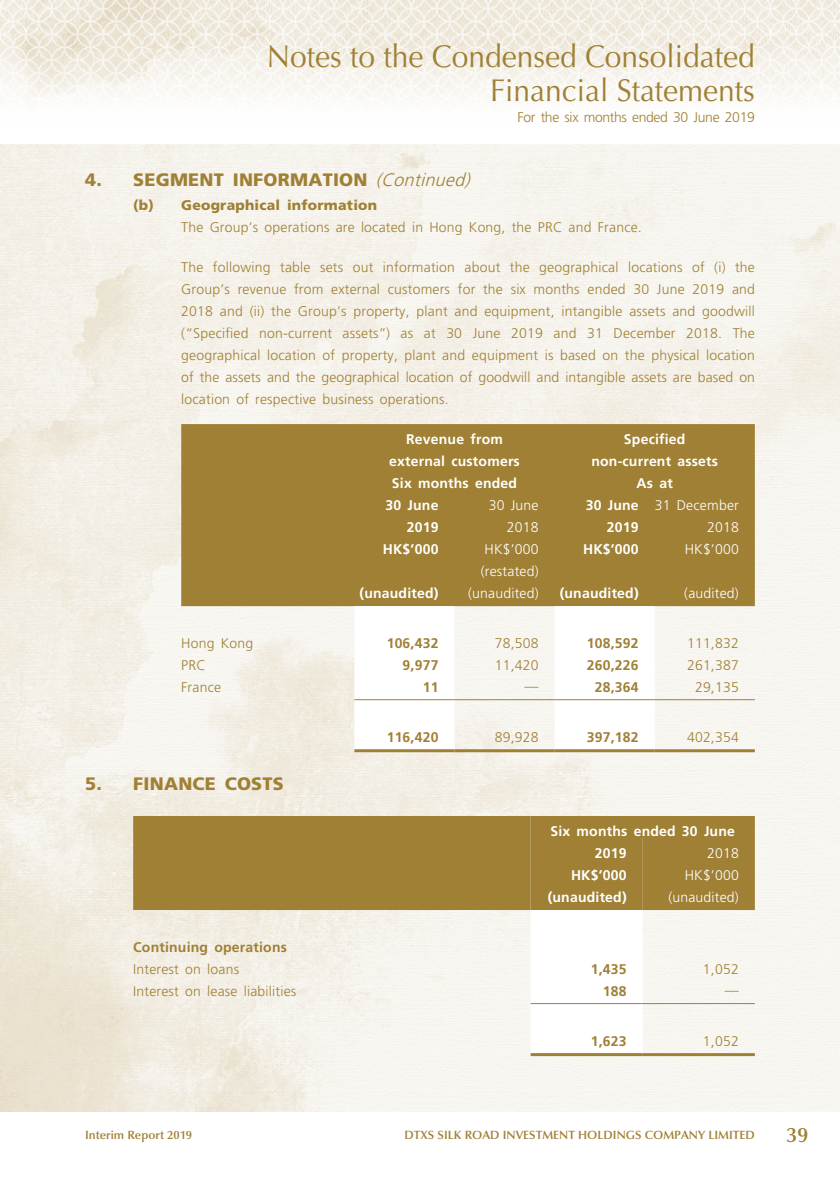
<style>
.page{position:relative;width:840px;height:1191px;background:#fff}
.page>*{position:absolute;margin:0;border:0;box-sizing:border-box;transform-origin:0 0}
.t1{font:31.6px/34px "Optima LT Std";color:#a08034;text-align:right;scale:.95 1}
.t2{font:600 20.8px "Optima LT Std";color:#a08034}
._03_H1{font:900 18px "Frutiger LT Std";letter-spacing:.015em;color:#a08034}
._13_____P4{font:300 14px/22px "Frutiger LT Std";letter-spacing:.015em;color:#a08034;text-align:justify}
._01_Body_Text{font:700 14px/22px "Frutiger LT Std";letter-spacing:.015em;color:#fff;text-align:center}
._01_Body_Text-2{font:300 14px/22px "Frutiger LT Std";letter-spacing:.015em;color:#fff;text-align:right}
._01_Body_Text-3{font:700 14px "Frutiger LT Std";letter-spacing:.015em;color:#a08034}
._15_Table_Stub{font:300 14px "Frutiger LT Std";letter-spacing:.015em;color:#a08034}
._01_Body_Text-4{font:300 14px "Frutiger LT Std";letter-spacing:.015em;color:#a08034}
._13_____P4-2{font:300 14px "Frutiger LT Std";letter-spacing:-.025em;color:#a08034}
._04___H2{font:900 14px "Frutiger LT Std";letter-spacing:.015em;color:#a08034}
._15_Table_Stub-2{font:700 14px "Frutiger LT Std";letter-spacing:.015em;color:#a08034}
.t3{font:600 12px "Optima LT Std";color:#a08034}
.s1{font-weight:300;font-style:italic}
</style>
<div class="page">
<img style="left:0;top:0;width:839px;height:104px">
<img style="left:0;top:145px;width:839px;height:966px">
<div style="left:181px;top:424px;width:573px;height:182px;background:#a08034"></div>
<svg style="left:354px;top:606px;width:300px;height:143px"></svg>
<hr style="left:354px;top:699px;width:100px;height:1px;background:#a08034">
<hr style="left:454px;top:699px;width:100px;height:1px;background:#a08034">
<hr style="left:554px;top:699px;width:100px;height:1px;background:#a08034">
<hr style="left:654px;top:699px;width:100px;height:1px;background:#a08034">
<hr style="left:354px;top:749px;width:100px;height:3px;background:#a08034">
<hr style="left:454px;top:749px;width:100px;height:3px;background:#a08034">
<hr style="left:554px;top:749px;width:100px;height:3px;background:#a08034">
<hr style="left:654px;top:749px;width:100px;height:3px;background:#a08034">
<div style="left:133px;top:816px;width:397px;height:94px;background:#a08034"></div>
<svg style="left:530px;top:816px;width:224px;height:237px"></svg>
<hr style="left:530px;top:1003px;width:112px;height:1px;background:#a08034">
<hr style="left:642px;top:1003px;width:112px;height:1px;background:#a08034">
<hr style="left:530px;top:1053px;width:112px;height:3px;background:#a08034">
<hr style="left:642px;top:1053px;width:112px;height:3px;background:#a08034">
<h1 class="t1" style="left:267px;top:40px;width:515px">Notes to the Condensed Consolidated<br>Financial Statements</h1>
<p class="_13_____P4-2" style="left:517px;top:110px;width:239px">For the six months ended 30 June 2019</p>
<p class="_03_H1" style="left:85px;top:169px;width:391px">4. SEGMENT INFORMATION <span class="s1">(Continued)</span></p>
<p class="_04___H2" style="left:133px;top:197px;width:245px">(b) Geographical information</p>
<p class="_13_____P4" style="left:181px;top:217px;width:462px">The Group’s operations are located in Hong Kong, the PRC and France.</p>
<p class="_13_____P4" style="left:181px;top:257px;width:575px">The following table sets out information about the geographical locations of (i) the Group’s revenue from external customers for the six months ended 30 June 2019 and 2018 and (ii) the Group’s property, plant and equipment, intangible assets and goodwill (“Specified non-current assets”) as at 30 June 2019 and 31 December 2018. The geographical location of property, plant and equipment is based on the physical location of the assets and the geographical location of goodwill and intangible assets are based on location of respective business operations.</p>
<p class="_01_Body_Text" style="left:389px;top:428px;width:132px">Revenue from external customers</p>
<p class="_01_Body_Text" style="left:591px;top:428px;width:128px">Specified non-current assets</p>
<p class="_01_Body_Text" style="left:391px;top:472px;width:127px">Six months ended</p>
<p class="_01_Body_Text" style="left:636px;top:472px;width:38px">As at</p>
<p class="_01_Body_Text" style="left:385px;top:494px;width:54px;text-align:right">30 June<br>2019</p>
<p class="_01_Body_Text-2" style="left:488px;top:495px;width:51px">30 June<br>2018</p>
<p class="_01_Body_Text" style="left:585px;top:494px;width:54px;text-align:right">30 June<br>2019</p>
<p class="_01_Body_Text-2" style="left:654px;top:495px;width:86px">31 December<br>2018</p>
<p class="_01_Body_Text" style="left:382px;top:538px;width:57px">HK$’000</p>
<p class="_01_Body_Text-2" style="left:484px;top:539px;width:56px">HK$’000</p>
<p class="_01_Body_Text" style="left:582px;top:538px;width:57px">HK$’000</p>
<p class="_01_Body_Text-2" style="left:684px;top:539px;width:56px">HK$’000</p>
<p class="_01_Body_Text-2" style="left:480px;top:561px;width:59px">(restated)</p>
<p class="_01_Body_Text" style="left:359px;top:582px;width:80px">(unaudited)</p>
<p class="_01_Body_Text-2" style="left:468px;top:583px;width:72px">(unaudited)</p>
<p class="_01_Body_Text" style="left:559px;top:582px;width:80px">(unaudited)</p>
<p class="_01_Body_Text-2" style="left:684px;top:583px;width:56px">(audited)</p>
<p class="_15_Table_Stub" style="left:181px;top:635px;width:74px">Hong Kong</p>
<p class="_01_Body_Text-3" style="left:386px;top:635px;width:53px">106,432</p>
<p class="_01_Body_Text-4" style="left:494px;top:635px;width:45px">78,508</p>
<p class="_01_Body_Text-3" style="left:586px;top:635px;width:53px">108,592</p>
<p class="_01_Body_Text-4" style="left:686px;top:635px;width:53px">111,832</p>
<p class="_15_Table_Stub" style="left:181px;top:657px;width:26px">PRC</p>
<p class="_01_Body_Text-3" style="left:402px;top:657px;width:37px">9,977</p>
<p class="_01_Body_Text-4" style="left:494px;top:657px;width:45px">11,420</p>
<p class="_01_Body_Text-3" style="left:586px;top:657px;width:53px">260,226</p>
<p class="_01_Body_Text-4" style="left:686px;top:657px;width:53px">261,387</p>
<p class="_15_Table_Stub" style="left:181px;top:679px;width:41px">France</p>
<p class="_01_Body_Text-3" style="left:422px;top:679px;width:17px">11</p>
<p class="_01_Body_Text-4" style="left:524px;top:678px;width:15px">—</p>
<p class="_01_Body_Text-3" style="left:594px;top:679px;width:45px">28,364</p>
<p class="_01_Body_Text-4" style="left:694px;top:679px;width:45px">29,135</p>
<p class="_01_Body_Text-3" style="left:386px;top:729px;width:53px">116,420</p>
<p class="_01_Body_Text-4" style="left:494px;top:729px;width:45px">89,928</p>
<p class="_01_Body_Text-3" style="left:586px;top:729px;width:53px">397,182</p>
<p class="_01_Body_Text-4" style="left:686px;top:729px;width:53px">402,354</p>
<p class="_03_H1" style="left:85px;top:772px;width:200px">5. FINANCE COSTS</p>
<p class="_01_Body_Text" style="left:550px;top:820px;width:186px">Six months ended 30 June</p>
<p class="_01_Body_Text" style="left:594px;top:842px;width:33px">2019</p>
<p class="_01_Body_Text-2" style="left:706px;top:842px;width:33px">2018</p>
<p class="_01_Body_Text" style="left:570px;top:864px;width:57px">HK$’000</p>
<p class="_01_Body_Text-2" style="left:684px;top:864px;width:56px">HK$’000</p>
<p class="_01_Body_Text" style="left:547px;top:886px;width:80px">(unaudited)</p>
<p class="_01_Body_Text-2" style="left:668px;top:886px;width:72px">(unaudited)</p>
<p class="_15_Table_Stub-2" style="left:133px;top:939px;width:155px">Continuing operations</p>
<p class="_15_Table_Stub" style="left:133px;top:961px;width:107px">Interest on loans</p>
<p class="_01_Body_Text-3" style="left:590px;top:961px;width:37px">1,435</p>
<p class="_01_Body_Text-4" style="left:702px;top:961px;width:37px">1,052</p>
<p class="_15_Table_Stub" style="left:133px;top:983px;width:164px">Interest on lease liabilities</p>
<p class="_01_Body_Text-3" style="left:602px;top:983px;width:25px">188</p>
<p class="_01_Body_Text-4" style="left:724px;top:982px;width:15px">—</p>
<p class="_01_Body_Text-3" style="left:590px;top:1033px;width:37px">1,623</p>
<p class="_01_Body_Text-4" style="left:702px;top:1033px;width:37px">1,052</p>
<p class="t3" style="left:85px;top:1127px;width:108px">Interim Report 2019</p>
<p class="t3" style="left:404px;top:1127px;width:351px">DTXS SILK ROAD INVESTMENT HOLDINGS COMPANY LIMITED</p>
<h2 class="t2" style="left:786px;top:1122px;width:23px">39</h2>
</div>
